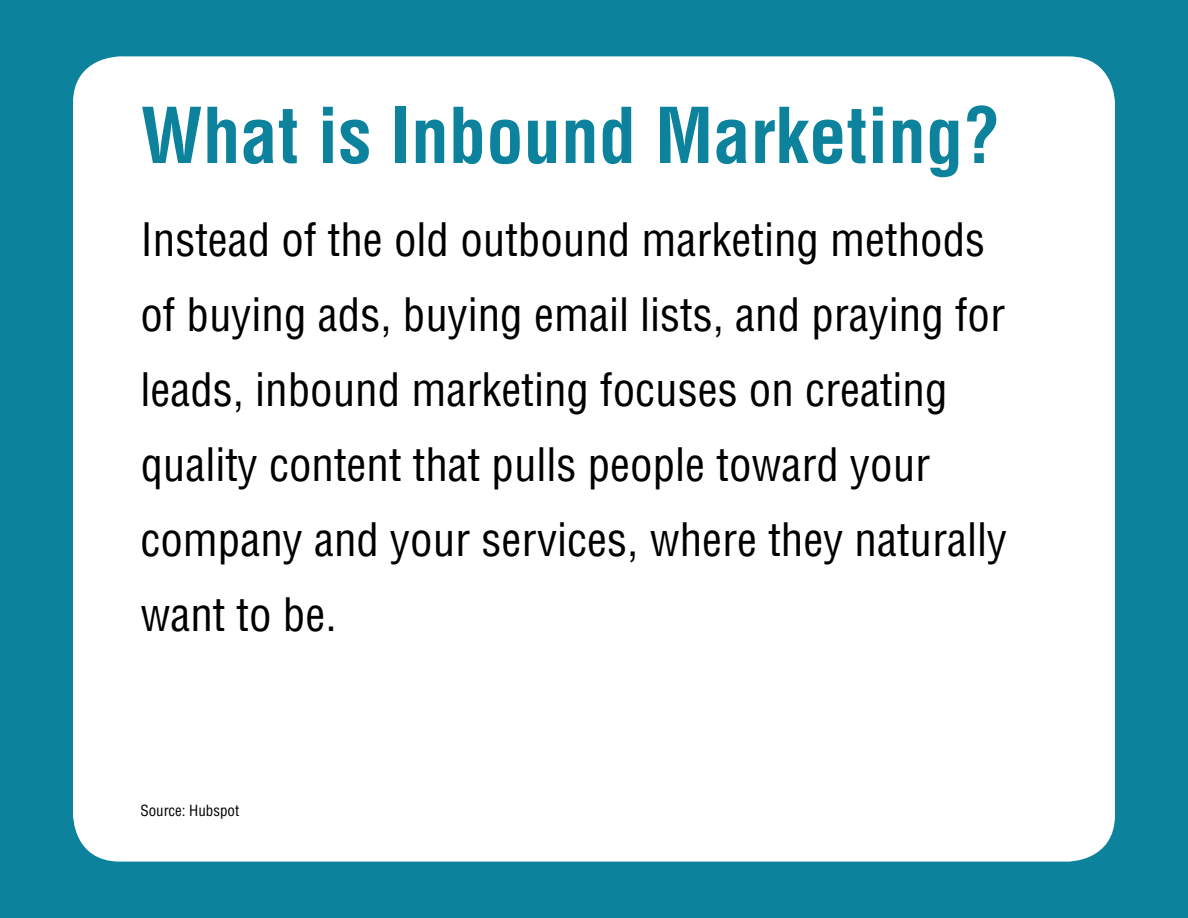
<style>
.page{position:relative;width:1188px;height:918px;background:#0d829d}
.page>*{position:absolute;margin:0;border:0;box-sizing:border-box;transform-origin:0 0}
.t1{font:700 condensed 75px "Helvetica LT Std";color:#0d829d}
.t2{font:condensed 45px/75px "Helvetica LT Std";color:#000}
.t3{font:condensed 15px "Helvetica LT Std";color:#000}
</style>
<div class="page">
<div style="left:73px;top:56px;width:1042px;height:806px;background:#fff;border-radius:47px"></div>
<h1 class="t1" style="left:140px;top:89px;width:862px">What is Inbound Marketing?</h1>
<p class="t2" style="left:140px;top:202px;width:868px">Instead of the old outbound marketing methods of buying ads, buying email lists, and praying for leads, inbound marketing focuses on creating quality content that pulls people toward your company and your services, where they naturally want to be.</p>
<p class="t3" style="left:140px;top:801px;width:100px">Source: Hubspot</p>
</div>
